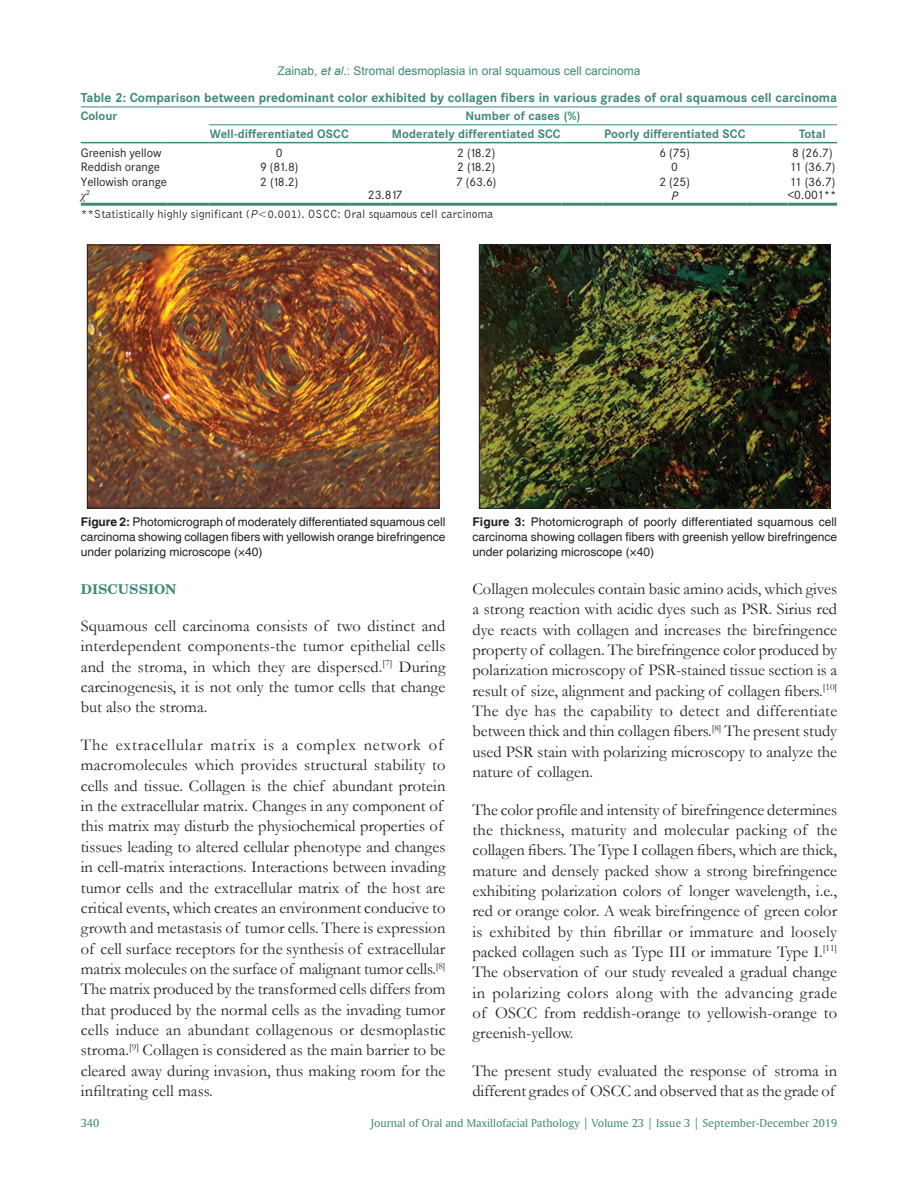
<style>
.page{position:relative;width:918px;height:1188px;background:#fff}
.page>*{position:absolute;margin:0;border:0;box-sizing:border-box;transform-origin:0 0}
.TX{font:16.5px/20.4px "Garamond";letter-spacing:.005em;color:#231f20;text-align:justify}
.t1{font:700 13.5px "Century Schoolbook BT";color:#3f897a}
.TT{font:700 12.75px "Corporate SBQ";color:#3f897a}
.FGC{font:12px/15px "Helvetica";color:#231f20;text-align:justify}
.TB{font:12px "Corporate SBQ";color:#231f20}
.TCH{font:700 12px "Corporate SBQ";color:#3f897a}
.t2{font:12px "Amerigo BT Roman A";color:#3f897a}
.TFN{font:12px "Bell Gothic BT";color:#231f20}
.t3{font:12px "Arial";color:#3f897a}
.TBL{font:12px "Corporate SBQ";letter-spacing:-.08em;color:#231f20}
.TBL-2{font:italic 12px "Times New Roman";color:#231f20}
.TBL-3{font:italic 12px "Corporate SBQ";color:#231f20}
.s1{font-style:italic}
.s2{font-weight:700}
</style>
<div class="page">
<hr style="left:81px;top:203px;width:87px;height:3px;background:#3f897a">
<hr style="left:168px;top:203px;width:41px;height:3px;background:#3f897a">
<hr style="left:209px;top:203px;width:141px;height:3px;background:#3f897a">
<hr style="left:350px;top:203px;width:41px;height:3px;background:#3f897a">
<hr style="left:391px;top:203px;width:171px;height:3px;background:#3f897a">
<hr style="left:562px;top:203px;width:41px;height:3px;background:#3f897a">
<hr style="left:603px;top:203px;width:144px;height:3px;background:#3f897a">
<hr style="left:747px;top:203px;width:41px;height:3px;background:#3f897a">
<hr style="left:788px;top:203px;width:49px;height:3px;background:#3f897a">
<hr style="left:81px;top:107px;width:87px;height:1px;background:#3f897a">
<hr style="left:168px;top:107px;width:41px;height:1px;background:#3f897a">
<hr style="left:209px;top:107px;width:141px;height:1px;background:#3f897a">
<hr style="left:350px;top:107px;width:41px;height:1px;background:#3f897a">
<hr style="left:391px;top:107px;width:171px;height:1px;background:#3f897a">
<hr style="left:562px;top:107px;width:41px;height:1px;background:#3f897a">
<hr style="left:603px;top:107px;width:144px;height:1px;background:#3f897a">
<hr style="left:747px;top:107px;width:41px;height:1px;background:#3f897a">
<hr style="left:788px;top:107px;width:49px;height:1px;background:#3f897a">
<hr style="left:81px;top:142px;width:87px;height:1px;background:#3f897a">
<hr style="left:168px;top:142px;width:41px;height:1px;background:#3f897a">
<hr style="left:209px;top:142px;width:141px;height:1px;background:#3f897a">
<hr style="left:350px;top:142px;width:41px;height:1px;background:#3f897a">
<hr style="left:391px;top:142px;width:171px;height:1px;background:#3f897a">
<hr style="left:562px;top:142px;width:41px;height:1px;background:#3f897a">
<hr style="left:603px;top:142px;width:144px;height:1px;background:#3f897a">
<hr style="left:747px;top:142px;width:41px;height:1px;background:#3f897a">
<hr style="left:788px;top:142px;width:49px;height:1px;background:#3f897a">
<hr style="left:209px;top:125px;width:141px;height:1px;background:#3f897a">
<hr style="left:350px;top:125px;width:41px;height:1px;background:#3f897a">
<hr style="left:391px;top:125px;width:171px;height:1px;background:#3f897a">
<hr style="left:562px;top:125px;width:41px;height:1px;background:#3f897a">
<hr style="left:603px;top:125px;width:144px;height:1px;background:#3f897a">
<hr style="left:747px;top:125px;width:41px;height:1px;background:#3f897a">
<hr style="left:788px;top:125px;width:49px;height:1px;background:#3f897a">
<img style="left:89px;top:247px;width:348px;height:259px">
<div style="left:87px;top:245px;width:352px;height:263px;border:1px solid #231f20"></div>
<img style="left:481px;top:247px;width:348px;height:259px">
<div style="left:479px;top:245px;width:352px;height:263px;border:1px solid #231f20"></div>
<p class="t3" style="left:278px;top:62px;width:364px">Zainab, <span class="s1">et al</span>.: Stromal desmoplasia in oral squamous cell carcinoma</p>
<p class="TT" style="left:81px;top:89px;width:758px">Table 2: Comparison between predominant color exhibited by collagen fibers in various grades of oral squamous cell carcinoma</p>
<p class="TCH" style="left:81px;top:109px;width:38px">Colour</p>
<p class="TCH" style="left:465px;top:109px;width:117px">Number of cases (%)</p>
<p class="TCH" style="left:210px;top:126px;width:140px">Well‑differentiated OSCC</p>
<p class="TCH" style="left:392px;top:126px;width:170px">Moderately differentiated SCC</p>
<p class="TCH" style="left:604px;top:126px;width:143px">Poorly differentiated SCC</p>
<p class="TCH" style="left:799px;top:126px;width:28px">Total</p>
<p class="TB" style="left:81px;top:146px;width:82px">Greenish yellow</p>
<p class="TB" style="left:276px;top:146px;width:8px">0</p>
<p class="TB" style="left:457px;top:146px;width:40px">2 (18.2)</p>
<p class="TB" style="left:659px;top:146px;width:32px">6 (75)</p>
<p class="TB" style="left:792px;top:146px;width:42px">8 (26.7)</p>
<p class="TB" style="left:81px;top:160px;width:81px">Reddish orange</p>
<p class="TB" style="left:260px;top:160px;width:40px">9 (81.8)</p>
<p class="TB" style="left:457px;top:160px;width:40px">2 (18.2)</p>
<p class="TB" style="left:671px;top:160px;width:8px">0</p>
<p class="TB" style="left:789px;top:160px;width:48px">11 (36.7)</p>
<p class="TB" style="left:81px;top:175px;width:88px">Yellowish orange</p>
<p class="TB" style="left:260px;top:175px;width:40px">2 (18.2)</p>
<p class="TB" style="left:456px;top:175px;width:42px">7 (63.6)</p>
<p class="TB" style="left:659px;top:175px;width:32px">2 (25)</p>
<p class="TB" style="left:789px;top:175px;width:48px">11 (36.7)</p>
<p class="TBL-2" style="left:81px;top:187px;width:11px">χ<sup>2</sup></p>
<p class="TBL" style="left:368px;top:188px;width:36px">23.817</p>
<p class="TBL-3" style="left:671px;top:188px;width:8px">P</p>
<p class="TBL" style="left:788px;top:188px;width:50px">&lt;0.001**</p>
<p class="TFN" style="left:81px;top:206px;width:414px">**Statistically highly significant (<span class="s1">P</span>&lt;0.001). OSCC: Oral squamous cell carcinoma</p>
<p class="FGC" style="left:81px;top:515px;width:366px"><span class="s2">Figure 2:</span> Photomicrograph of moderately differentiated squamous cell carcinoma showing collagen fibers with yellowish orange birefringence under polarizing microscope (×40)</p>
<p class="FGC" style="left:472px;top:515px;width:366px"><span class="s2">Figure 3:</span> Photomicrograph of poorly differentiated squamous cell carcinoma showing collagen fibers with greenish yellow birefringence under polarizing microscope (×40)</p>
<h1 class="t1" style="left:81px;top:580px;width:97px">DISCUSSION</h1>
<p class="TX" style="left:81px;top:615px;width:366px">Squamous cell carcinoma consists of two distinct and interdependent components‑the tumor epithelial cells and the stroma, in which they are dispersed.<sup>[7]</sup> During carcinogenesis, it is not only the tumor cells that change but also the stroma.</p>
<p class="TX" style="left:81px;top:734px;width:366px;text-align:left">The extracellular matrix is a complex network of macromolecules which provides structural stability to cells and tissue. Collagen is the chief abundant protein in the extracellular matrix. Changes in any component of this matrix may disturb the physiochemical properties of tissues leading to altered cellular phenotype and changes in cell-matrix interactions. Interactions between invading tumor cells and the extracellular matrix of the host are critical events, which creates an environment conducive to growth and metastasis of tumor cells. There is expression of cell surface receptors for the synthesis of extracellular matrix molecules on the surface of malignant tumor cells.<sup>[8] </sup>The matrix produced by the transformed cells differs from that produced by the normal cells as the invading tumor cells induce an abundant collagenous or desmoplastic stroma.<sup>[9]</sup> Collagen is considered as the main barrier to be cleared away during invasion, thus making room for the infiltrating cell mass.</p>
<p class="TX" style="left:472px;top:578px;width:366px">Collagen molecules contain basic amino acids, which gives a strong reaction with acidic dyes such as PSR. Sirius red dye reacts with collagen and increases the birefringence property of collagen. The birefringence color produced by polarization microscopy of PSR‑stained tissue section is a result of size, alignment and packing of collagen fibers.<sup>[10] </sup>The dye has the capability to detect and differentiate between thick and thin collagen fibers.<sup>[8]</sup> The present study used PSR stain with polarizing microscopy to analyze the nature of collagen.</p>
<p class="TX" style="left:472px;top:799px;width:366px">The color profile and intensity of birefringence determines the thickness, maturity and molecular packing of the collagen fibers. The Type I collagen fibers, which are thick, mature and densely packed show a strong birefringence exhibiting polarization colors of longer wavelength, i.e., red or orange color. A weak birefringence of green color is exhibited by thin fibrillar or immature and loosely packed collagen such as Type III or immature Type I.<sup>[11] </sup>The observation of our study revealed a gradual change in polarizing colors along with the advancing grade of OSCC from reddish‑orange to yellowish‑orange to greenish‑yellow.</p>
<p class="TX" style="left:472px;top:1060px;width:366px">The present study evaluated the response of stroma in different grades of OSCC and observed that as the grade of</p>
<p class="t2" style="left:81px;top:1116px;width:20px">340</p>
<p class="t2" style="left:371px;top:1116px;width:468px">Journal of Oral and Maxillofacial Pathology | Volume 23 | Issue 3 | September-December 2019</p>
</div>
